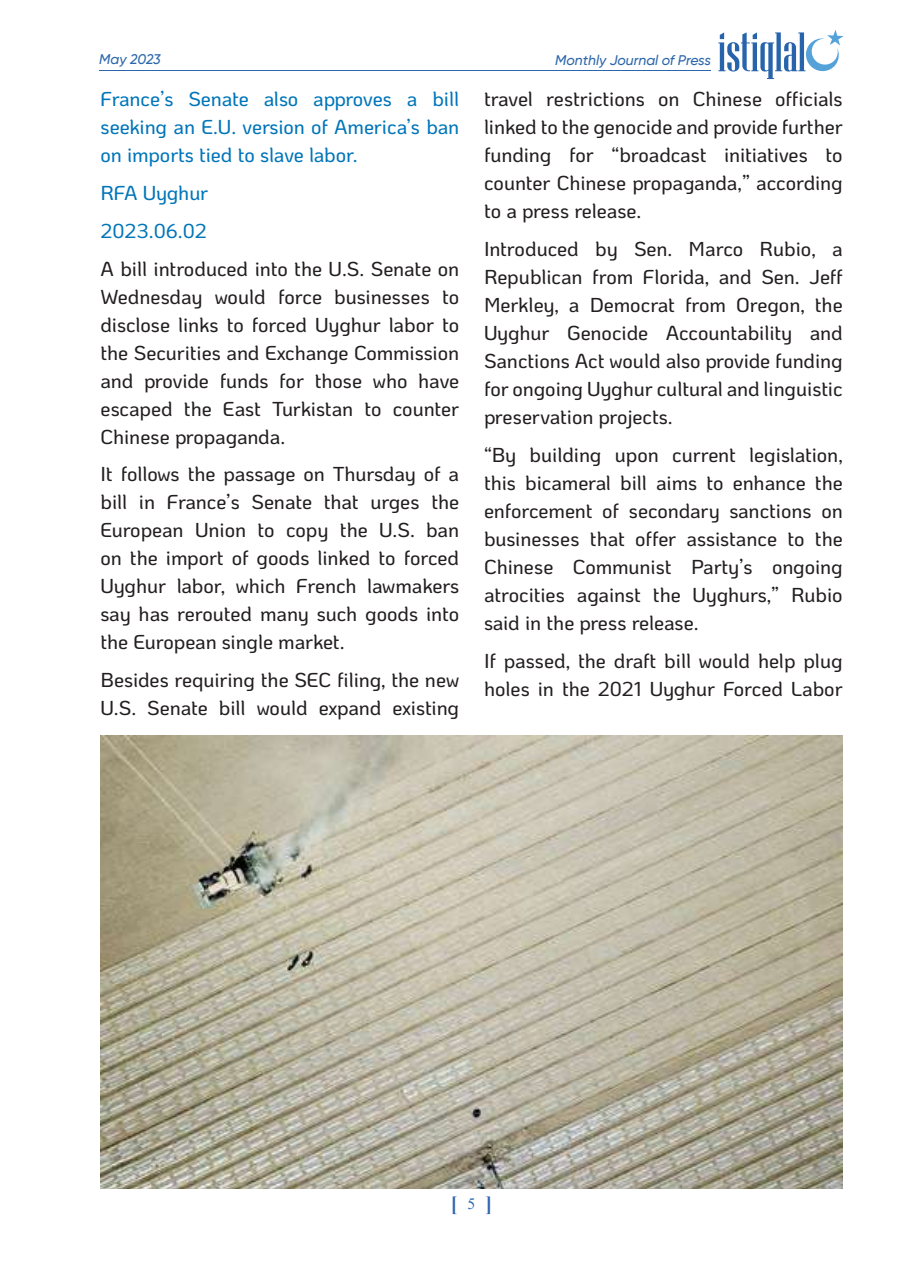
<style>
.page{position:relative;width:918px;height:1265px;background:#fff}
.page>*{position:absolute;margin:0;border:0;box-sizing:border-box;transform-origin:0 0}
.t1{font:500 20.12px/28px "Ko Ho";letter-spacing:-.005em;color:#231f20;text-align:justify}
.t2{font:500 20.12px/28px "Ko Ho";letter-spacing:-.005em;color:#0075b9;text-align:justify}
.t3{font:700 20.12px "Times New Roman";color:#2f65af}
.t4{font:italic 500 14px "Gilroy";color:#2b66ac}
.s1{font-weight:400;font-size:15.75px;color:#2b66af}
</style>
<div class="page">
<hr style="left:99px;top:70px;width:612px;height:1px;background:#2b66ac">
<svg style="left:718px;top:30px;width:125px;height:49px"></svg>
<img style="left:100px;top:735px;width:742px;height:454px">
<p class="t4" style="left:99px;top:51px;width:63px">May 2023</p>
<p class="t4" style="left:555px;top:51px;width:157px">Monthly Journal of Press</p>
<p class="t2" style="left:100px;top:85px;width:360px">France’s Senate also approves a bill seeking an E.U. version of America’s ban on imports tied to slave labor.</p>
<p class="t2" style="left:100px;top:174px;width:109px;line-height:38px">RFA Uyghur<br>2023.06.02</p>
<p class="t1" style="left:100px;top:255px;width:360px">A bill introduced into the U.S. Senate on Wednesday would force businesses to disclose links to forced Uyghur labor to the Securities and Exchange Commission and provide funds for those who have escaped the East Turkistan to counter Chinese propaganda.</p>
<p class="t1" style="left:100px;top:461px;width:360px">It follows the passage on Thursday of a bill in France’s Senate that urges the European Union to copy the U.S. ban on the import of goods linked to forced Uyghur labor, which French lawmakers say has rerouted many such goods into the European single market.</p>
<p class="t1" style="left:100px;top:666px;width:360px">Besides requiring the SEC filing, the new<br>U.S. Senate bill would expand existing</p>
<p class="t1" style="left:484px;top:85px;width:360px">travel restrictions on Chinese officials linked to the genocide and provide further funding for “broadcast initiatives to counter Chinese propaganda,” according to a press release.</p>
<p class="t1" style="left:484px;top:235px;width:360px">Introduced by Sen. Marco Rubio, a Republican from Florida, and Sen. Jeff Merkley, a Democrat from Oregon, the Uyghur Genocide Accountability and Sanctions Act would also provide funding for ongoing Uyghur cultural and linguistic preservation projects.</p>
<p class="t1" style="left:484px;top:441px;width:360px">“By building upon current legislation, this bicameral bill aims to enhance the enforcement of secondary sanctions on businesses that offer assistance to the Chinese Communist Party’s ongoing atrocities against the Uyghurs,” Rubio said in the press release.</p>
<p class="t1" style="left:484px;top:647px;width:360px">If passed, the draft bill would help plug holes in the 2021 Uyghur Forced Labor</p>
<p class="t3" style="left:451px;top:1189px;width:43px">[ <span class="s1">5</span> ]</p>
</div>
